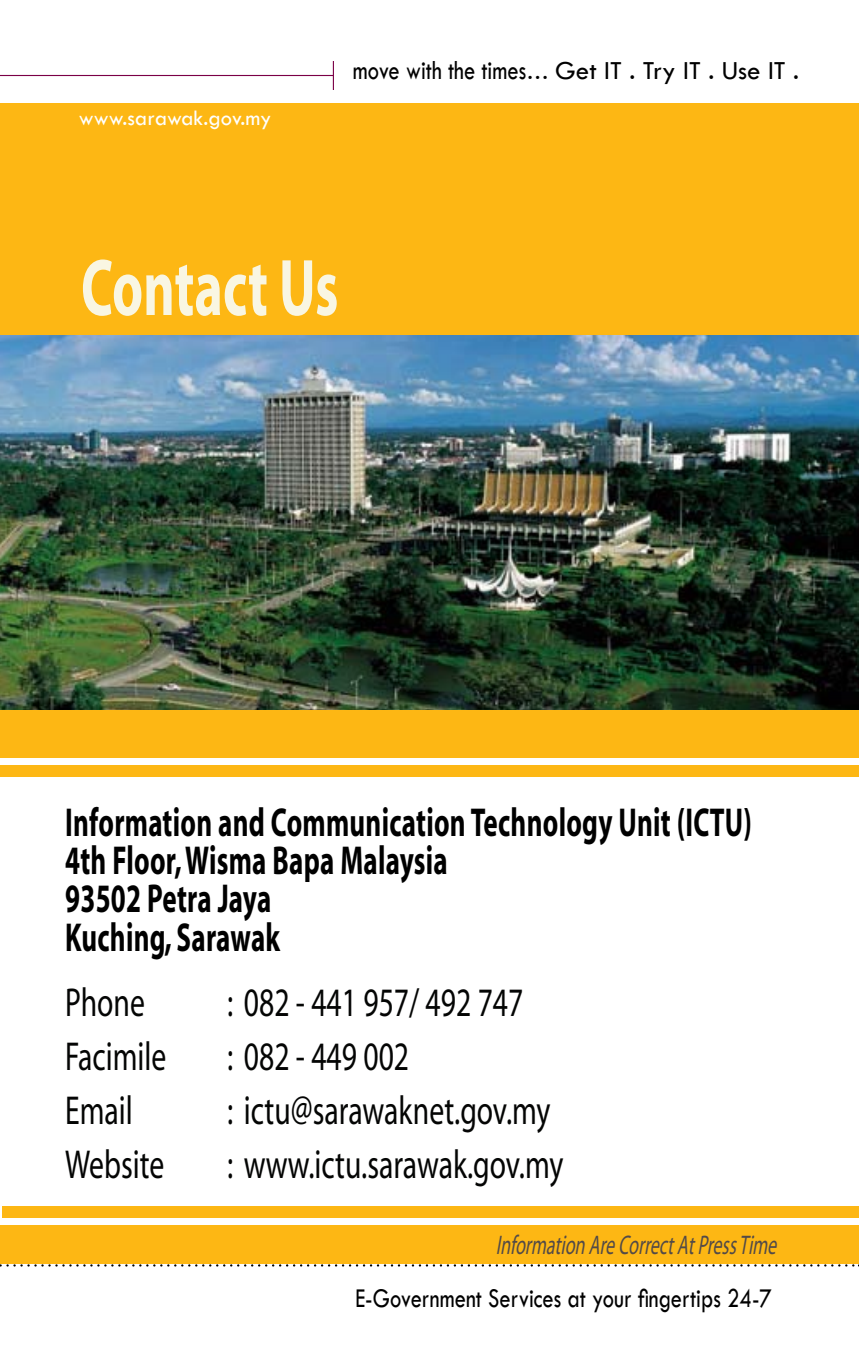
<style>
.page{position:relative;width:859px;height:1345px;background:#fff}
.page>*{position:absolute;margin:0;border:0;box-sizing:border-box;transform-origin:0 0}
.t1{font:700 81px "Myriad";color:#f9f6e2;scale:.67 1}
.t2{font:700 40.5px/38.2px "Myriad";letter-spacing:.01em;color:#000;scale:.67 1}
.t3{font:40.5px "Myriad";color:#040504;scale:.73 1}
.t4{font:28.12px "Tw Cen";color:#000;scale:.8 1}
.t5{font:27px "Tw Cen";color:#000}
.t6{font:italic 27px "Myriad";color:#524a48;scale:.67 1}
.t7{font:22.5px "Tw Cen";color:#fff}
.s1{font-size:28.12px}
.s2{font-size:22.5px}
</style>
<div class="page">
<hr style="left:0;top:75px;width:333px;height:1px;background:#7b0046">
<svg style="left:333px;top:61px;width:1px;height:29px"></svg>
<svg style="left:0;top:1225px;width:859px;height:42px;background:#f9b821"></svg>
<img style="left:0;top:335px;width:859px;height:375px">
<div style="left:0;top:710px;width:859px;height:48px;background:#fdb714"></div>
<div style="left:0;top:103px;width:859px;height:232px;background:#fdb714"></div>
<div style="left:2px;top:1206px;width:857px;height:12px;background:#fdb714"></div>
<div style="left:0;top:766px;width:859px;height:11px;background:#fdb714"></div>
<p class="t7" style="left:79px;top:104px;width:194px">www.sarawak.gov.my</p>
<p class="t5" style="left:353px;top:54px;width:448px"><span class="s1">move with the times</span><span class="s2">…</span> Get IT . Try IT . Use IT .</p>
<h1 class="t1" style="left:81px;top:246px;width:386px">Contact Us</h1>
<p class="t2" style="left:65px;top:804px;width:1026px">Information and Communication Technology Unit (ICTU)<br>4th Floor, Wisma Bapa Malaysia<br>93502 Petra Jaya<br>Kuching, Sarawak</p>
<p class="t3" style="left:65px;top:982px;width:111px">Phone</p>
<p class="t3" style="left:227px;top:982px;width:407px">: 082 - 441 957/ 492 747</p>
<p class="t3" style="left:65px;top:1036px;width:140px">Facimile</p>
<p class="t3" style="left:227px;top:1036px;width:251px">: 082 - 449 002</p>
<p class="t3" style="left:65px;top:1090px;width:94px">Email</p>
<p class="t3" style="left:227px;top:1090px;width:444px">: ictu@sarawaknet.gov.my</p>
<p class="t3" style="left:65px;top:1144px;width:137px">Website</p>
<p class="t3" style="left:227px;top:1144px;width:462px">: www.ictu.sarawak.gov.my</p>
<p class="t6" style="left:496px;top:1231px;width:428px">Information AreCorrectAtPressTime</p>
<p class="t4" style="left:355px;top:1281px;width:522px">E-Government Services at your fingertips 24-7</p>
</div>
